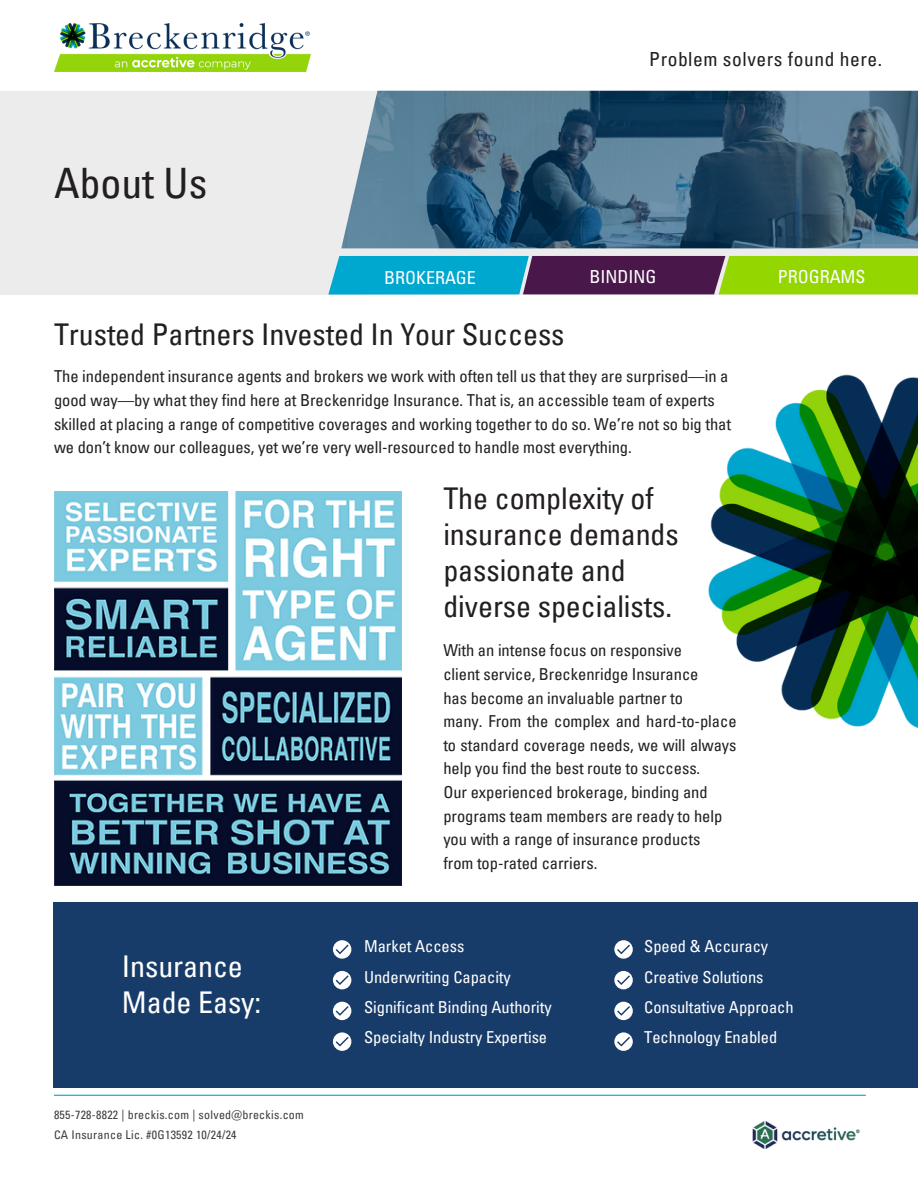
<style>
.page{position:relative;width:918px;height:1188px;background:#fff}
.page>*{position:absolute;margin:0;border:0;box-sizing:border-box;transform-origin:0 0}
.t1{font:condensed 42px "Univers LT Pro";color:#231f20}
.t2{font:condensed 30px/36px "Univers LT Pro";color:#231f20}
.t3{font:condensed 30px/36px "Univers LT Pro";color:#fff}
.t4{font:condensed 19.5px "Univers LT Pro";letter-spacing:.03em;color:#231f20}
.t5{font:condensed 18px "Univers LT Pro";color:#fff}
.t6{font:condensed 16.5px/23.7px "Univers LT Pro";color:#231f20}
.t7{font:condensed 16.5px/30.3px "Univers LT Pro";color:#fff}
.t8{font:condensed 12px "Univers LT Pro";letter-spacing:.025em;color:#3f3e3f}
</style>
<div class="page">
<div style="left:0;top:91px;width:918px;height:204px;background:#ececec"></div>
<img style="left:341px;top:91px;width:577px;height:157px">
<svg style="left:328px;top:256px;width:590px;height:39px;background:#508a63"></svg>
<img style="left:54px;top:491px;width:348px;height:394px">
<div style="left:54px;top:902px;width:864px;height:186px;background:#183c69"></div>
<svg style="left:333px;top:940px;width:18px;height:19px"></svg>
<svg style="left:614px;top:940px;width:19px;height:19px"></svg>
<svg style="left:333px;top:1002px;width:18px;height:18px"></svg>
<svg style="left:614px;top:1002px;width:19px;height:18px"></svg>
<svg style="left:333px;top:971px;width:18px;height:18px"></svg>
<svg style="left:614px;top:971px;width:19px;height:18px"></svg>
<svg style="left:333px;top:1032px;width:18px;height:19px"></svg>
<svg style="left:614px;top:1032px;width:19px;height:19px"></svg>
<img style="left:752px;top:1121px;width:108px;height:28px">
<img style="left:708px;top:374px;width:210px;height:354px">
<img style="left:54px;top:23px;width:256px;height:48px">
<hr style="left:54px;top:1095px;width:812px;height:1px;background:#00a6ce">
<h3 class="t1" style="left:54px;top:168px;width:155px">About Us</h3>
<h5 class="t4" style="left:649px;top:52px;width:234px">Problem solvers found here.</h5>
<h1 class="t5" style="left:384px;top:271px;width:93px">BROKERAGE</h1>
<h3 class="t5" style="left:590px;top:270px;width:68px">BINDING</h3>
<h3 class="t5" style="left:778px;top:270px;width:89px">PROGRAMS</h3>
<p class="t2" style="left:54px;top:321px;width:512px">Trusted Partners Invested In Your Success</p>
<p class="t6" style="left:54px;top:367px;width:679px">The independent insurance agents and brokers we work with often tell us that they are surprised—in a good way—by what they find here at Breckenridge Insurance. That is, an accessible team of experts skilled at placing a range of competitive coverages and working together to do so. We’re not so big that we don’t know our colleagues, yet we’re very well-resourced to handle most everything.</p>
<h5 class="t2" style="left:443px;top:484px;width:237px">The complexity of insurance demands passionate and diverse specialists.</h5>
<h2 class="t3" style="left:122px;top:952px;width:141px">Insurance<br>Made Easy:</h2>
<p class="t8" style="left:54px;top:1110px;width:251px">855-728-8822 | breckis.com | solved@breckis.com</p>
<p class="t8" style="left:54px;top:1130px;width:184px">CA Insurance Lic. #0G13592 10/24/24</p>
<h5 class="t6" style="left:443px;top:641px;width:295px">With an intense focus on responsive<br>client service, Breckenridge Insurance<br>has become an invaluable partner to<br>many. From the complex and hard-to-place to standard coverage needs, we will always help you find the best route to success.<br>Our experienced brokerage, binding and programs team members are ready to help you with a range of insurance products<br>from top-rated carriers.</h5>
<h2 class="t7" style="left:364px;top:934px;width:189px">Market Access<br>Underwriting Capacity<br>Significant Binding Authority<br>Specialty Industry Expertise</h2>
<h2 class="t7" style="left:644px;top:934px;width:151px">Speed &amp; Accuracy<br>Creative Solutions<br>Consultative Approach<br>Technology Enabled</h2>
</div>
